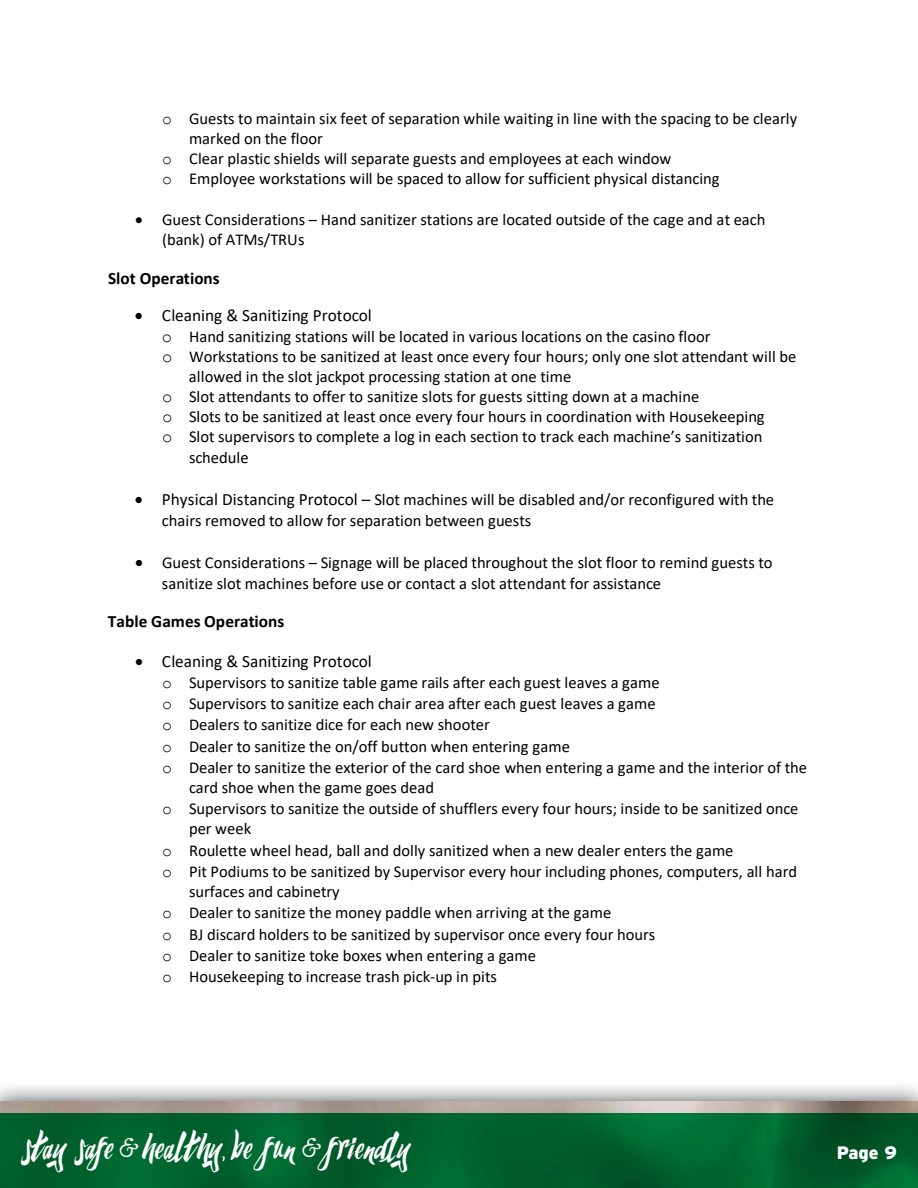
<style>
.page{position:relative;width:918px;height:1188px;background:#fff}
.page>*{position:absolute;margin:0;border:0;box-sizing:border-box;transform-origin:0 0}
.t1{font:43.5px "Humblleregular";letter-spacing:-.005em;color:#fff}
.t2{font:900 18px "Interstate";color:#fff}
.t3{font:17.25px "Calibri";color:#000}
.t4{font:700 17.25px "Calibri";letter-spacing:.005em;color:#000}
.t5{font:16.5px/20.1px "Calibri";color:#000}
.s1{font-family:"Courier New"}
.s2{font-family:"Courier New";font-size:17.25px}
.s3{font-size:17.25px}
</style>
<div class="page">
<div style="left:0;top:1080px;width:918px;height:108px;background:#000;opacity:.75"></div>
<img style="left:0;top:1102px;width:918px;height:11px">
<svg style="left:0;top:1113px;width:918px;height:75px;background:#00602d"></svg>
<p class="t5" style="left:162px;top:108px;width:637px"><span class="s1">o</span> Guests to maintain six feet of separation while waiting in line with the spacing to be clearly</p>
<p class="t5" style="left:189px;top:128px;width:135px">marked on the floor</p>
<p class="t5" style="left:162px;top:148px;width:511px"><span class="s1">o</span> Clear plastic shields will separate guests and employees at each window</p>
<p class="t5" style="left:162px;top:168px;width:559px"><span class="s1">o</span> Employee workstations will be spaced to allow for sufficient physical distancing</p>
<p class="t5" style="left:162px;top:209px;width:605px;text-indent:-27px">• Guest Considerations – Hand sanitizer stations are located outside of the cage and at each (bank) of ATMs/TRUs</p>
<p class="t4" style="left:108px;top:266px;width:113px">Slot Operations</p>
<p class="t3" style="left:135px;top:303px;width:238px">• Cleaning &amp; Sanitizing Protocol</p>
<p class="t5" style="left:162px;top:326px;width:550px"><span class="s2">o</span> Hand sanitizing stations will be located in various locations on the casino floor</p>
<p class="t5" style="left:162px;top:346px;width:636px"><span class="s2">o</span> Workstations to be sanitized at least once every four hours; only one slot attendant will be</p>
<p class="t5" style="left:189px;top:366px;width:384px">allowed in the slot jackpot processing station at one time</p>
<p class="t5" style="left:162px;top:386px;width:539px"><span class="s2">o</span> Slot attendants to offer to sanitize slots for guests sitting down at a machine</p>
<p class="t5" style="left:162px;top:406px;width:604px"><span class="s2">o</span> Slots to be sanitized at least once every four hours in coordination with Housekeeping</p>
<p class="t5" style="left:162px;top:426px;width:602px"><span class="s2">o</span> Slot supervisors to complete a log in each section to track each machine’s sanitization</p>
<p class="t5" style="left:189px;top:447px;width:61px">schedule</p>
<p class="t5" style="left:162px;top:489px;width:614px;line-height:20.5px;text-indent:-27px">• <span class="s3">Physical Distancing Protocol –</span> Slot machines will be disabled and/or reconfigured with the chairs removed to allow for separation between guests</p>
<p class="t5" style="left:162px;top:552px;width:612px;text-indent:-27px">• Guest Considerations – Signage will be placed throughout the slot floor to remind guests to sanitize slot machines before use or contact a slot attendant for assistance</p>
<p class="t4" style="left:108px;top:610px;width:178px">Table Games Operations</p>
<p class="t3" style="left:135px;top:650px;width:238px">• Cleaning &amp; Sanitizing Protocol</p>
<p class="t5" style="left:162px;top:672px;width:499px"><span class="s1">o</span> Supervisors to sanitize table game rails after each guest leaves a game</p>
<p class="t5" style="left:162px;top:693px;width:495px"><span class="s1">o</span> Supervisors to sanitize each chair area after each guest leaves a game</p>
<p class="t5" style="left:162px;top:715px;width:330px"><span class="s1">o</span> Dealers to sanitize dice for each new shooter</p>
<p class="t5" style="left:162px;top:736px;width:409px"><span class="s1">o</span> Dealer to sanitize the on/off button when entering game</p>
<p class="t5" style="left:162px;top:757px;width:647px"><span class="s1">o</span> Dealer to sanitize the exterior of the card shoe when entering a game and the interior of the</p>
<p class="t5" style="left:189px;top:777px;width:247px">card shoe when the game goes dead</p>
<p class="t5" style="left:162px;top:798px;width:638px"><span class="s1">o</span> Supervisors to sanitize the outside of shufflers every four hours; inside to be sanitized once</p>
<p class="t5" style="left:189px;top:819px;width:64px">per week</p>
<p class="t5" style="left:162px;top:840px;width:573px"><span class="s1">o</span> Roulette wheel head, ball and dolly sanitized when a new dealer enters the game</p>
<p class="t5" style="left:162px;top:861px;width:637px"><span class="s1">o</span> Pit Podiums to be sanitized by Supervisor every hour including phones, computers, all hard</p>
<p class="t5" style="left:189px;top:881px;width:152px">surfaces and cabinetry</p>
<p class="t5" style="left:162px;top:902px;width:451px"><span class="s1">o</span> Dealer to sanitize the money paddle when arriving at the game</p>
<p class="t5" style="left:162px;top:924px;width:495px"><span class="s1">o</span> BJ discard holders to be sanitized by supervisor once every four hours</p>
<p class="t5" style="left:162px;top:945px;width:376px"><span class="s1">o</span> Dealer to sanitize toke boxes when entering a game</p>
<p class="t5" style="left:162px;top:967px;width:336px"><span class="s1">o</span> Housekeeping to increase trash pick-up in pits</p>
<h1 class="t1" style="left:21px;top:1118px;width:390px">stay safe &amp; healthy, be fun &amp; friendly</h1>
<p class="t2" style="left:837px;top:1143px;width:62px">Page 9</p>
</div>
